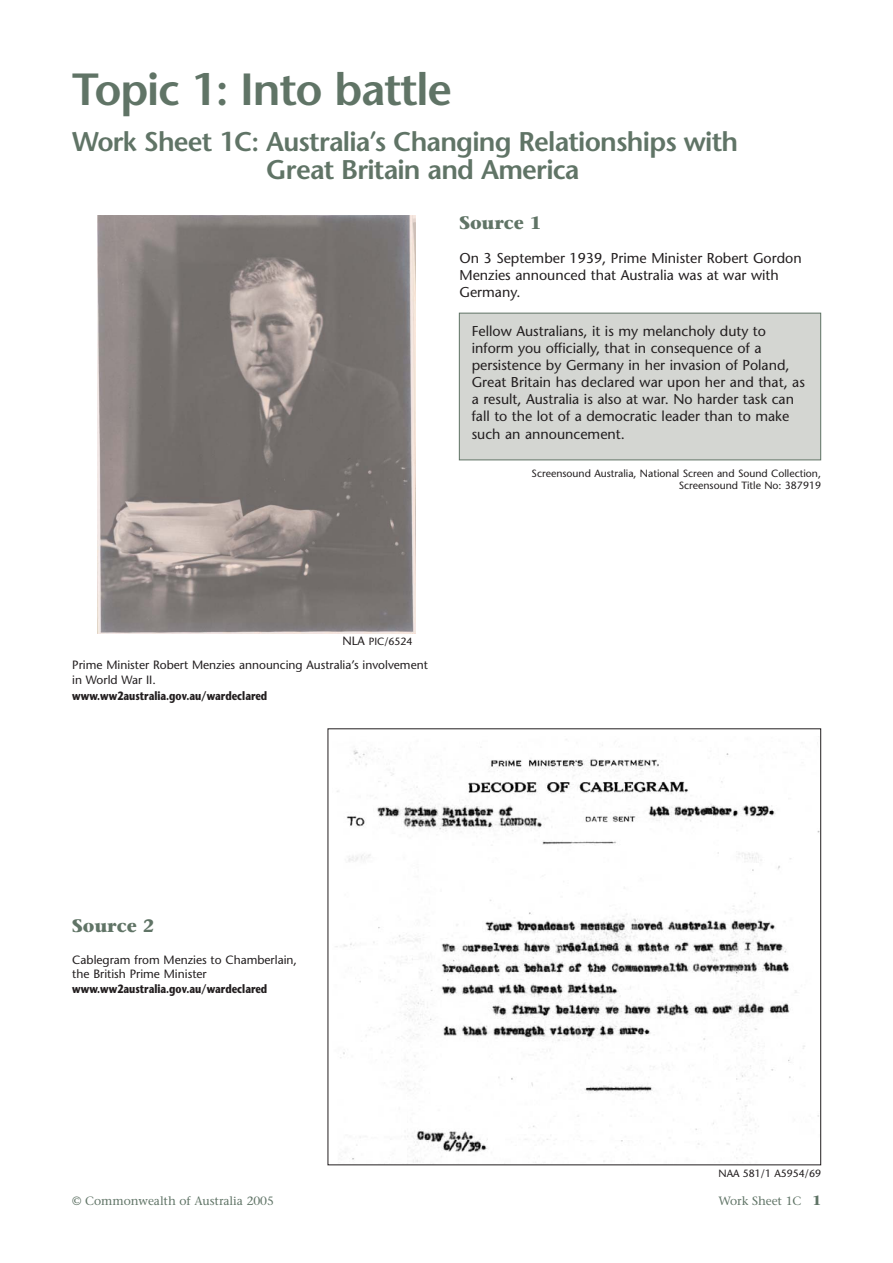
<style>
.page{position:relative;width:893px;height:1263px;background:#fff}
.page>*{position:absolute;margin:0;border:0;box-sizing:border-box;transform-origin:0 0}
.t1{font:600 45px "Stone Sans";letter-spacing:-.03em;color:#607466}
.t2{font:600 27px/28.5px "Stone Sans";letter-spacing:-.03em;color:#607466}
.t3{font:700 18px "Stone Serif";letter-spacing:-.005em;color:#607466}
.t4{font:14.25px/17.1px "Stone Sans";color:#231f20}
.t5{font:12px/14.4px "Stone Sans";color:#231f20}
.t6{font:700 12px "Stone Sans";color:#231f20;scale:.8 1}
.t7{font:12px "Stone Serif";letter-spacing:-.005em;color:#607466}
.t8{font:10.5px/12px "Stone Sans";color:#231f20;text-align:right}
.s1{font-size:12px}
.s2{font-weight:700;font-size:13.5px}
</style>
<div class="page">
<div style="left:459px;top:313px;width:361px;height:147px;background:#d4d6d2"></div>
<div style="left:459px;top:313px;width:362px;height:147px;border:1px solid #607466"></div>
<img style="left:97px;top:215px;width:318px;height:419px">
<img style="left:335px;top:739px;width:484px;height:424px">
<h1 class="t1" style="left:72px;top:72px;width:381px">Topic 1: Into battle</h1>
<h2 class="t2" style="left:266px;top:130px;width:473px;text-indent:-194px">Work Sheet 1C: Australia’s Changing Relationships with<br>Great Britain and America</h2>
<p class="t3" style="left:459px;top:215px;width:83px">Source 1</p>
<p class="t4" style="left:459px;top:251px;width:344px">On 3 September 1939, Prime Minister Robert Gordon<br>Menzies announced that Australia was at war with<br>Germany.</p>
<p class="t4" style="left:471px;top:324px;width:335px">Fellow Australians, it is my melancholy duty to inform you officially, that in consequence of a persistence by Germany in her invasion of Poland, Great Britain has declared war upon her and that, as a result, Australia is also at war. No harder task can fall to the lot of a democratic leader than to make such an announcement.</p>
<p class="t8" style="left:342px;top:637px;width:72px"><span class="s1">NLA</span> PIC/6524</p>
<p class="t5" style="left:72px;top:659px;width:357px">Prime Minister Robert Menzies announcing Australia’s involvement in World War II.</p>
<p class="t6" style="left:72px;top:691px;width:245px">www.ww2australia.gov.au/wardeclared</p>
<p class="t3" style="left:72px;top:918px;width:83px">Source 2</p>
<p class="t5" style="left:72px;top:954px;width:226px">Cablegram from Menzies to Chamberlain, the British Prime Minister</p>
<p class="t6" style="left:72px;top:984px;width:245px">www.ww2australia.gov.au/wardeclared</p>
<p class="t8" style="left:531px;top:468px;width:291px">Screensound Australia, National Screen and Sound Collection,<br>Screensound Title No: 387919</p>
<p class="t8" style="left:718px;top:1168px;width:104px">NAA 581/1 A5954/69</p>
<p class="t7" style="left:72px;top:1196px;width:203px">© Commonwealth of Australia 2005</p>
<p class="t7" style="left:718px;top:1196px;width:104px">Work Sheet 1C <span class="s2">1</span></p>
</div>
